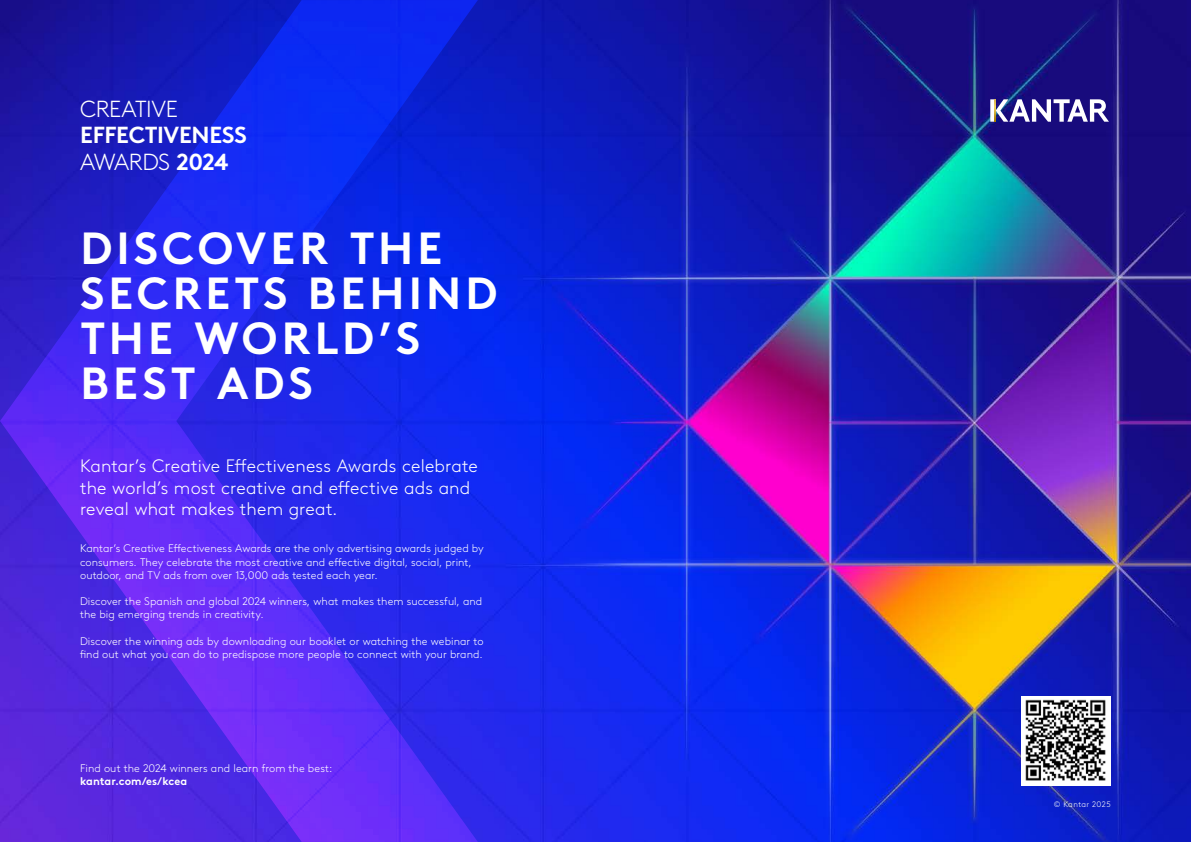
<style>
.page{position:relative;width:1191px;height:842px;background:#fff}
.page>*{position:absolute;margin:0;border:0;box-sizing:border-box;transform-origin:0 0}
.t1{font:700 45px/45px "Kantar Brown";letter-spacing:.09em;color:#fff}
.t2{font:700 23.2px/26.7px "Kantar Brown";letter-spacing:-.015em;color:#fff}
.t3{font:300 23.2px "Kantar Brown";letter-spacing:-.015em;color:#fff}
.t4{font:300 18px/21.6px "Kantar Brown";letter-spacing:.01em;color:#fff}
.t5{font:300 11px/13.2px "Kantar Brown";letter-spacing:.005em;color:#fff}
.t6{font:700 11px "Kantar Brown";letter-spacing:.005em;color:#fff}
.t7{font:300 8px "Kantar Brown";letter-spacing:.045em;color:#fff}
.s1{font-weight:300}
</style>
<div class="page">
<img style="left:478px;top:0;width:713px;height:842px">
<svg style="left:0;top:0;width:478px;height:842px;background:#3227e4"></svg>
<svg style="left:990px;top:99px;width:119px;height:23px"></svg>
<div style="left:1021px;top:696px;width:89px;height:89px;background:#fff"></div>
<img style="left:1025px;top:700px;width:81px;height:81px">
<h2 class="t3" style="left:80px;top:91px;width:99px">CREATIVE</h2>
<h2 class="t2" style="left:80px;top:119px;width:168px">EFFECTIVENESS<br><span class="s1">AWARDS</span> 2024</h2>
<h1 class="t1" style="left:80px;top:221px;width:418px">DISCOVER THE<br>SECRETS BEHIND<br>THE WORLD’S<br>BEST ADS</h1>
<h3 class="t4" style="left:80px;top:454px;width:399px">Kantar’s Creative Effectiveness Awards celebrate the world’s most creative and effective ads and reveal what makes them great.</h3>
<p class="t5" style="left:80px;top:541px;width:405px">Kantar’s Creative Effectiveness Awards are the only advertising awards judged by consumers. They celebrate the most creative and effective digital, social, print, outdoor, and TV ads from over 13,000 ads tested each year.</p>
<p class="t5" style="left:80px;top:594px;width:404px">Discover the Spanish and global 2024 winners, what makes them successful, and the big emerging trends in creativity.</p>
<p class="t5" style="left:80px;top:633px;width:405px">Discover the winning ads by downloading our booklet or watching the webinar to find out what you can do to predispose more people to connect with your brand.</p>
<p class="t5" style="left:80px;top:761px;width:254px">Find out the 2024 winners and learn from the best:</p>
<p class="t6" style="left:80px;top:772px;width:109px">kantar.com/es/kcea</p>
<p class="t7" style="left:1053px;top:798px;width:59px">© Kantar 2025</p>
</div>
